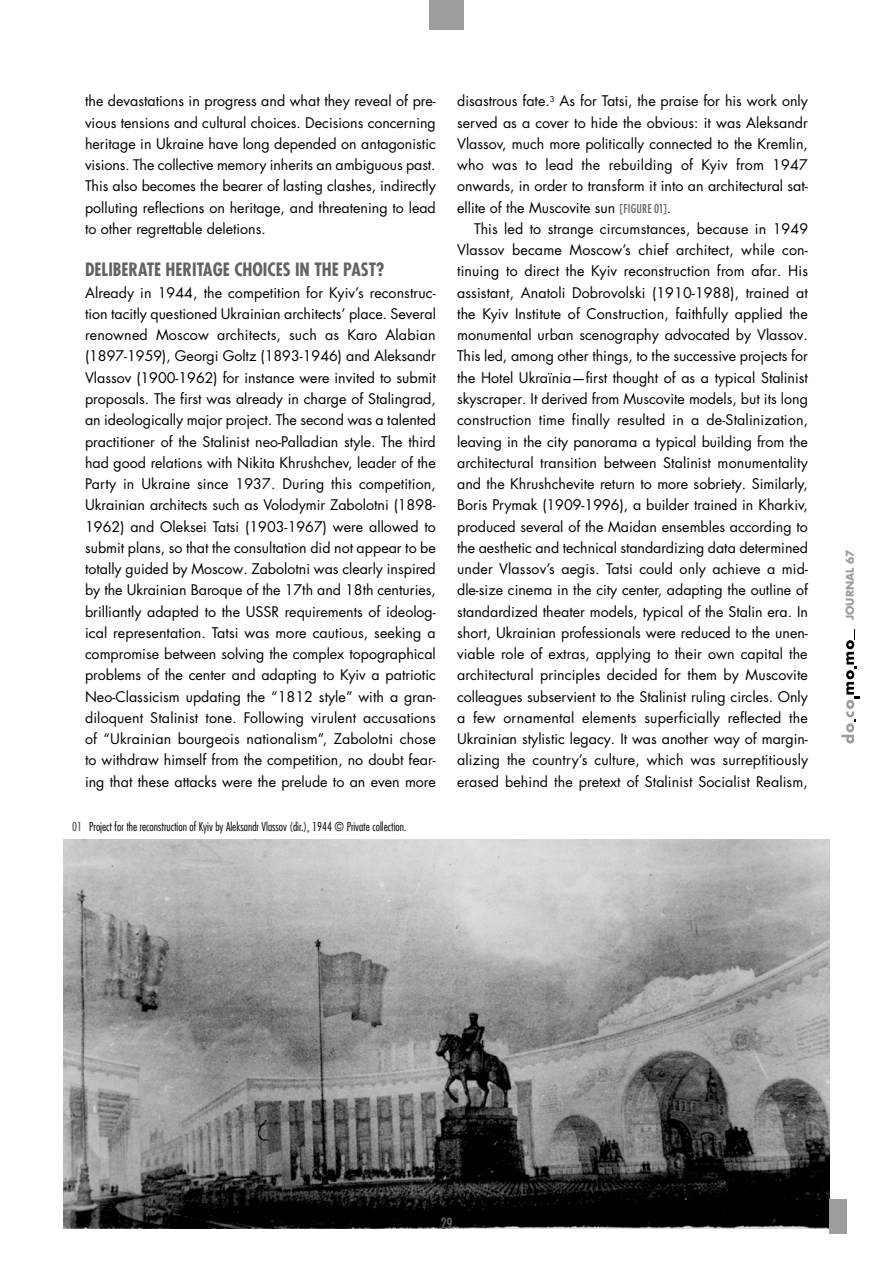
<style>
.page{position:relative;width:893px;height:1263px;background:#fff}
.page>*{position:absolute;margin:0;border:0;box-sizing:border-box;transform-origin:0 0}
.paragraph{font:700 condensed 18px "Futura LT";color:#646363}
.t1{font:condensed 15px "Futura LT";color:#646363}
.bodytext{font:14.25px/21.3px "Futura LTW1 G";color:#000;text-align:justify}
.bodytext_first_para{font:14.25px/21.3px "Futura LTW1 G";color:#000;text-align:justify}
.t2{font:300 condensed 12px "Futura LT";color:#000}
.t3{font:700 10.5px "Futura LT";color:#9d9d9c}
.s1{font-weight:400;color:#646363}
.s2{font-family:"Futura LT";font-stretch:condensed;font-size:12px;color:#646363}
</style>
<div class="page">
<img style="left:64px;top:840px;width:765px;height:389px">
<div style="left:429px;top:0;width:34px;height:30px;background:#9d9d9c"></div>
<div style="left:829px;top:1199px;width:17px;height:34px;background:#9d9d9c"></div>
<svg style="left:841px;top:629px;width:18px;height:114px"></svg>
<p class="bodytext" style="left:85px;top:89px;width:352px">the devastations in progress and what they reveal of pre&shy;vious tensions and cultural choices. Decisions concerning heritage in Ukraine have long depended on antagonistic visions. The collective memory inherits an ambiguous past.<br>This also becomes the bearer of lasting clashes, indirectly polluting reflections on heritage, and threatening to lead to other regrettable deletions.</p>
<p class="paragraph" style="left:85px;top:258px;width:301px">DELIBERATE HERITAGE CHOICES IN THE PAST?</p>
<p class="bodytext_first_para" style="left:85px;top:281px;width:352px">Already in 1944, the competition for Kyiv’s reconstruc&shy;tion tacitly questioned Ukrainian architects’ place. Several renowned Moscow architects, such as Karo Alabian (1897-1959), Georgi Goltz (1893-1946) and Aleksandr Vlassov (1900-1962) for instance were invited to submit proposals. The first was already in charge of Stalingrad, an ideologically major project. The second was a talented practitioner of the Stalinist neo-Palladian style. The third had good relations with Nikita Khrushchev, leader of the Party in Ukraine since 1937. During this competition, Ukrainian architects such as Volodymir Zabolotni (1898- 1962) and Oleksei Tatsi (1903-1967) were allowed to submit plans, so that the consultation did not appear to be totally guided by Moscow. Zabolotni was clearly inspired by the Ukrainian Baroque of the 17th and 18th centuries, brilliantly adapted to the USSR requirements of ideolog&shy;ical representation. Tatsi was more cautious, seeking a compromise between solving the complex topographical problems of the center and adapting to Kyiv a patriotic Neo-Classicism updating the “1812 style” with a gran&shy;diloquent Stalinist tone. Following virulent accusations of “Ukrainian bourgeois nationalism”, Zabolotni chose to withdraw himself from the competition, no doubt fear&shy;ing that these attacks were the prelude to an even more</p>
<p class="t2" style="left:72px;top:820px;width:336px"><span class="s1">01</span> Project for the reconstruction of Kyiv by Aleksandr Vlassov (dir.), 1944 © Private collection.</p>
<p class="bodytext_first_para" style="left:457px;top:89px;width:352px">disastrous fate.<sup>3</sup> As for Tatsi, the praise for his work only served as a cover to hide the obvious: it was Aleksandr Vlassov, much more politically connected to the Kremlin, who was to lead the rebuilding of Kyiv from 1947 onwards, in order to transform it into an architectural sat&shy;ellite of the Muscovite sun <span class="s2">[FIGURE 01]</span>.</p>
<p class="bodytext" style="left:457px;top:217px;width:353px;text-indent:17px">This led to strange circumstances, because in 1949<br>Vlassov became Moscow’s chief architect, while con&shy;tinuing to direct the Kyiv reconstruction from afar. His assistant, Anatoli Dobrovolski (1910-1988), trained at the Kyiv Institute of Construction, faithfully applied the monumental urban scenography advocated by Vlassov.<br>This led, among other things, to the successive projects for the Hotel Ukraïnia—first thought of as a typical Stalinist skyscraper. It derived from Muscovite models, but its long construction time finally resulted in a de-Stalinization, leaving in the city panorama a typical building from the architectural transition between Stalinist monumentality and the Khrushchevite return to more sobriety. Similarly, Boris Prymak (1909-1996), a builder trained in Kharkiv, produced several of the Maidan ensembles according to the aesthetic and technical standardizing data determined under Vlassov’s aegis. Tatsi could only achieve a mid&shy;dle-size cinema in the city center, adapting the outline of standardized theater models, typical of the Stalin era. In short, Ukrainian professionals were reduced to the unen&shy;viable role of extras, applying to their own capital the architectural principles decided for them by Muscovite colleagues subservient to the Stalinist ruling circles. Only a few ornamental elements superficially reflected the Ukrainian stylistic legacy. It was another way of margin&shy;alizing the country’s culture, which was surreptitiously erased behind the pretext of Stalinist Socialist Realism,</p>
<p class="t3" style="left:843px;top:620px;width:72px;rotate:-90deg">JOURNAL 67</p>
<p class="t1" style="left:440px;top:1214px;width:14px">29</p>
</div>
